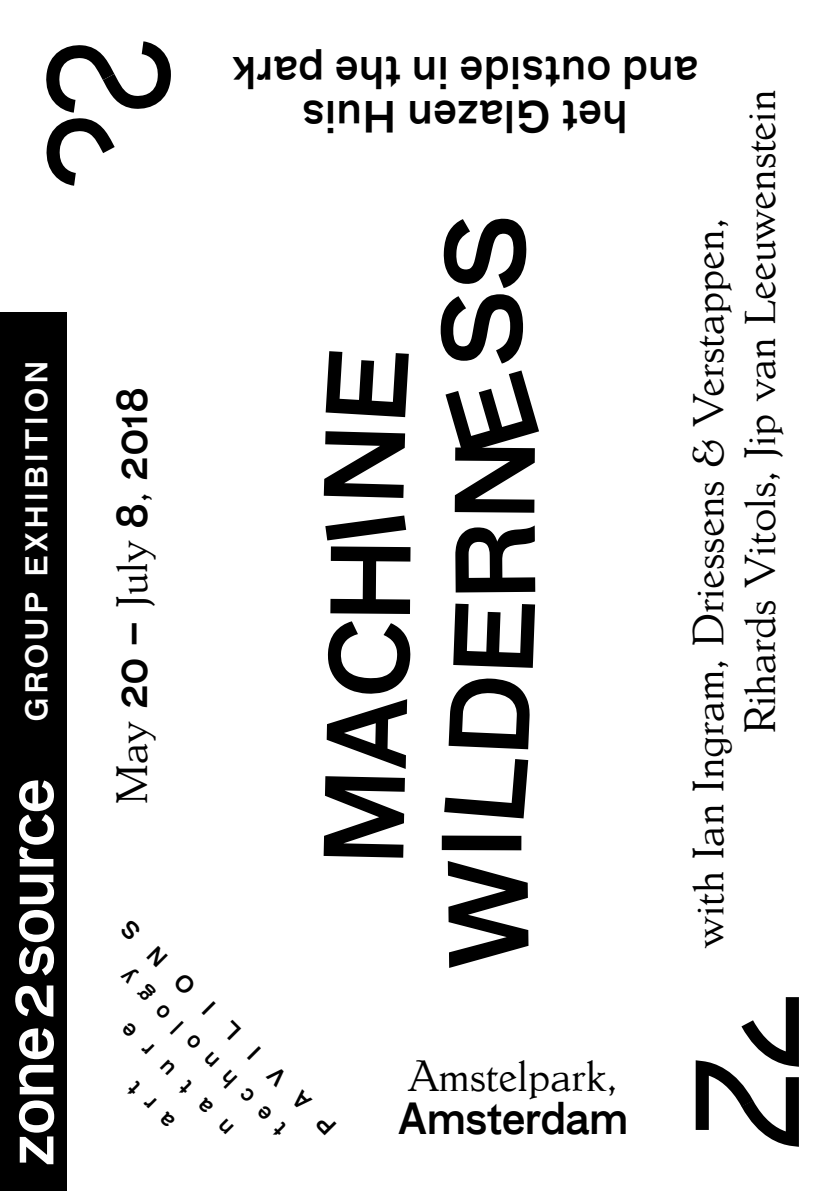
<style>
.page{position:relative;width:840px;height:1191px;background:#fff}
.page>*{position:absolute;margin:0;border:0;box-sizing:border-box;transform-origin:0 0}
.t1{font:500 105.6px "Bau LF";color:#000}
.t2{font:42px/51.6px "Dutch Mediaeval";color:#000}
.t3{font:500 42px/44px "Bau";color:#000;text-align:center}
.t4{font:500 42px "Bau";letter-spacing:-.03em;color:#000}
.t5{font:500 29.4px "Bau";letter-spacing:.085em;color:#fff}
.t6{font:500 22.2px/36.8px "Bau";color:#000;text-align:center}
.s1{font-size:63px}
.s2{font-family:"Bau";font-weight:500}
</style>
<div class="page">
<svg style="left:46px;top:41px;width:125px;height:145px"></svg>
<div style="left:0;top:312px;width:67px;height:879px;background:#000"></div>
<svg style="left:695px;top:997px;width:103px;height:149px"></svg>
<p class="t5" style="left:19px;top:1166px;width:807px;rotate:-90deg"><span class="s1">zone2source</span> group exhibition</p>
<p class="t3" style="left:698px;top:138px;width:468px;rotate:-180deg">het Glazen Huis<br>and outside in the park</p>
<p class="t2" style="left:682px;top:733px;width:644px;text-indent:-214px;rotate:-90deg">with Ian Ingram, Driessens &amp; Verstappen,<br>Rihards Vitols, Jip van Leeuwenstein</p>
<h1 class="t1" style="left:420px;top:367px;width:80px;rotate:-90deg">S</h1>
<p class="t2" style="left:106px;top:803px;width:417px;rotate:-90deg">May <span class="s2">20 –</span> July <span class="s2">8</span>, <span class="s2">2018</span></p>
<h1 class="t1" style="left:433px;top:602px;width:167px;rotate:-90deg">RN</h1>
<h1 class="t1" style="left:308px;top:624px;width:90px;rotate:-90deg">H</h1>
<h1 class="t1" style="left:419px;top:862px;width:39px;rotate:-90deg">I</h1>
<p class="t6" style="left:241px;top:1222px;width:295px;rotate:-135deg">art<br>nature technology<br>PAVILIONS</p>
<p class="t2" style="left:408px;top:1050px;width:210px">Amstelpark,</p>
<p class="t4" style="left:397px;top:1094px;width:232px">Amsterdam</p>
</div>
